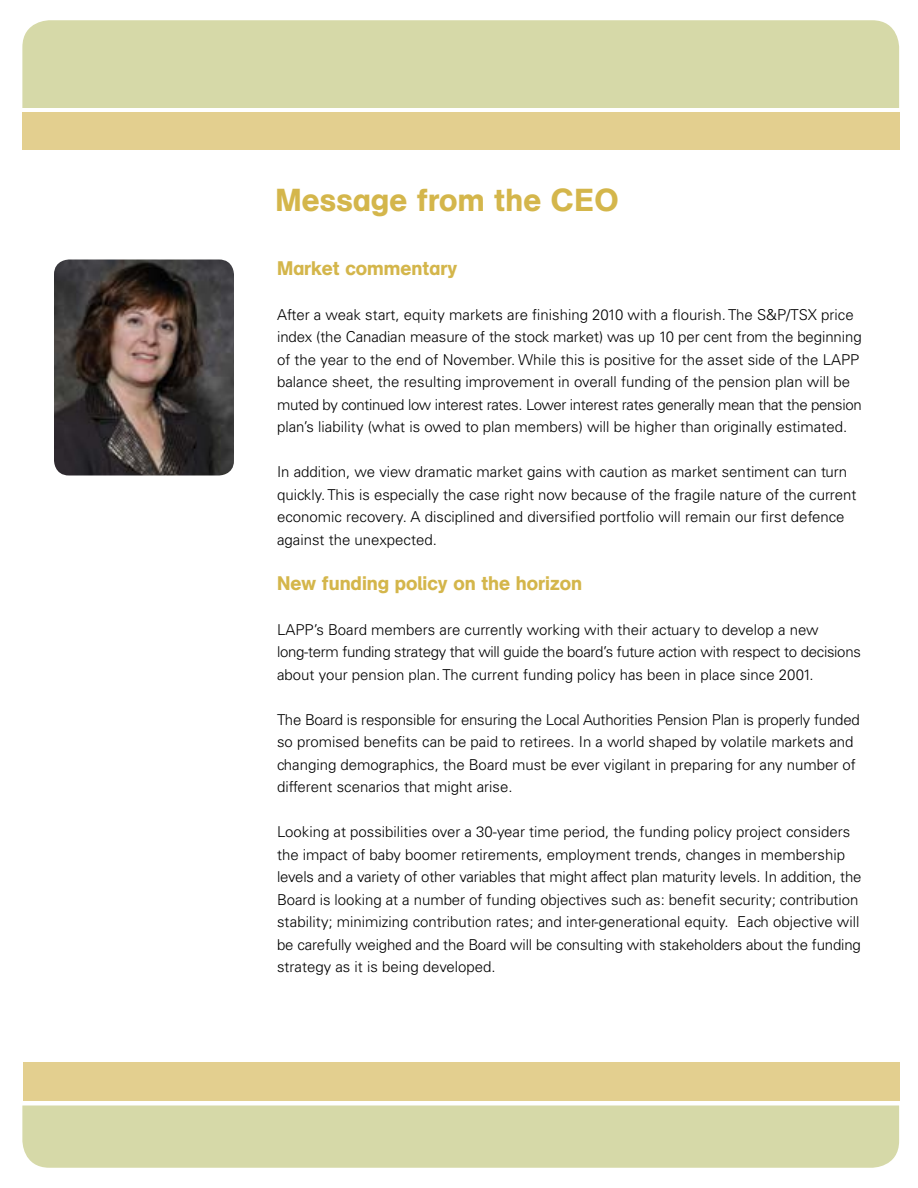
<style>
.page{position:relative;width:918px;height:1188px;background:#fff}
.page>*{position:absolute;margin:0;border:0;box-sizing:border-box;transform-origin:0 0}
.t1{font:31.5px "AG Schoolbook Medium A";letter-spacing:.005em;color:#d4b64b}
.t2{font:19.5px "AG Schoolbook Medium A";color:#d4b64b}
.t3{font:300 15px/22.5px "Univers";color:#000}
</style>
<div class="page">
<div style="left:23px;top:1063px;width:877px;height:38px;background:#e3cf8f"></div>
<div style="left:22px;top:20px;width:877px;height:88px;background:#d6d9a8"></div>
<div style="left:22px;top:112px;width:878px;height:38px;background:#e3cf8f"></div>
<div style="left:22px;top:1106px;width:877px;height:62px;background:#d6d9a8"></div>
<img style="left:54px;top:260px;width:180px;height:216px">
<h1 class="t1" style="left:275px;top:181px;width:345px">Message from the CEO</h1>
<h2 class="t2" style="left:277px;top:256px;width:182px">Market commentary</h2>
<p class="t3" style="left:277px;top:303px;width:586px">After a weak start, equity markets are finishing 2010 with a flourish. The S&amp;P/TSX price index (the Canadian measure of the stock market) was up 10 per cent from the beginning of the year to the end of November. While this is positive for the asset side of the LAPP balance sheet, the resulting improvement in overall funding of the pension plan will be muted by continued low interest rates. Lower interest rates generally mean that the pension plan’s liability (what is owed to plan members) will be higher than originally estimated.</p>
<p class="t3" style="left:277px;top:461px;width:581px">In addition, we view dramatic market gains with caution as market sentiment can turn quickly. This is especially the case right now because of the fragile nature of the current economic recovery. A disciplined and diversified portfolio will remain our first defence against the unexpected.</p>
<h2 class="t2" style="left:277px;top:571px;width:306px">New funding policy on the horizon</h2>
<p class="t3" style="left:277px;top:618px;width:585px">LAPP’s Board members are currently working with their actuary to develop a new long-term funding strategy that will guide the board’s future action with respect to decisions about your pension plan. The current funding policy has been in place since 2001.</p>
<p class="t3" style="left:277px;top:708px;width:584px">The Board is responsible for ensuring the Local Authorities Pension Plan is properly funded so promised benefits can be paid to retirees. In a world shaped by volatile markets and changing demographics, the Board must be ever vigilant in preparing for any number of different scenarios that might arise.</p>
<p class="t3" style="left:277px;top:821px;width:586px">Looking at possibilities over a 30-year time period, the funding policy project considers the impact of baby boomer retirements, employment trends, changes in membership levels and a variety of other variables that might affect plan maturity levels. In addition, the Board is looking at a number of funding objectives such as: benefit security; contribution stability; minimizing contribution rates; and inter-generational equity. Each objective will be carefully weighed and the Board will be consulting with stakeholders about the funding strategy as it is being developed.</p>
</div>
